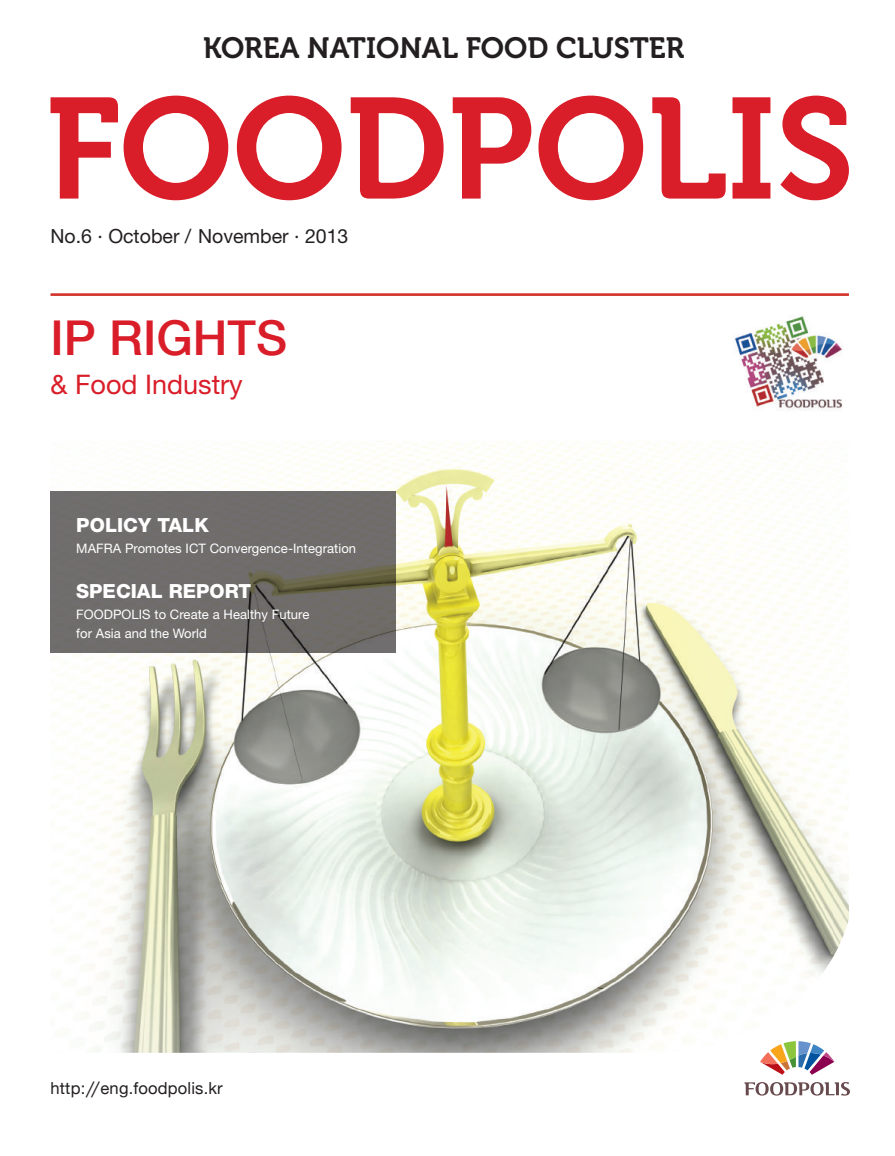
<style>
.page{position:relative;width:895px;height:1156px;background:#fff}
.page>*{position:absolute;margin:0;border:0;box-sizing:border-box;transform-origin:0 0}
.t1{font:500 48px "Helvetica Neue";color:#d91e2a}
.t2{font:29.25px "Museo 700";color:#231f20}
.t3{font:27px "Helvetica Neue";color:#d91e2a}
.t4{font:19.5px "Helvetica Neue";color:#231f20}
.t5{font:800 19.5px "Helvetica Neue";color:#fff}
.t6{font:16.65px "Helvetica Neue";letter-spacing:.01em;color:#231f20}
.t7{font:13.05px/18.8px "Helvetica Neue";letter-spacing:.005em;color:#fff}
.s1{font-family:"Futura"}
</style>
<div class="page">
<img style="left:55px;top:441px;width:793px;height:611px">
<svg style="left:760px;top:1041px;width:74px;height:33px"></svg>
<svg style="left:744px;top:1082px;width:105px;height:13px"></svg>
<svg style="left:50px;top:96px;width:798px;height:104px"></svg>
<hr style="left:50px;top:293px;width:798px;height:3px;background:#d2322a">
<img style="left:733px;top:316px;width:110px;height:94px">
<div style="left:50px;top:491px;width:346px;height:162px;background:#6f6d6c"></div>
<h2 class="t2" style="left:203px;top:32px;width:483px">KOREA NATIONAL FOOD CLUSTER</h2>
<h3 class="t4" style="left:50px;top:225px;width:299px">No.6 · October / November · 2013</h3>
<h1 class="t1" style="left:50px;top:308px;width:238px">IP RIGHTS</h1>
<h3 class="t3" style="left:50px;top:368px;width:194px">&amp; Food Industry</h3>
<h3 class="t5" style="left:76px;top:513px;width:134px">POLICY TALK</h3>
<p class="t7" style="left:76px;top:539px;width:281px">MAFRA Promotes ICT Convergence-Integration</p>
<h3 class="t5" style="left:76px;top:579px;width:176px">SPECIAL REPORT</h3>
<p class="t7" style="left:76px;top:605px;width:235px">FOODPOLIS to Create a Healthy Future for Asia and the World</p>
<p class="t6" style="left:50px;top:1078px;width:174px">http:<span class="s1">//</span>eng.foodpolis.kr</p>
</div>
